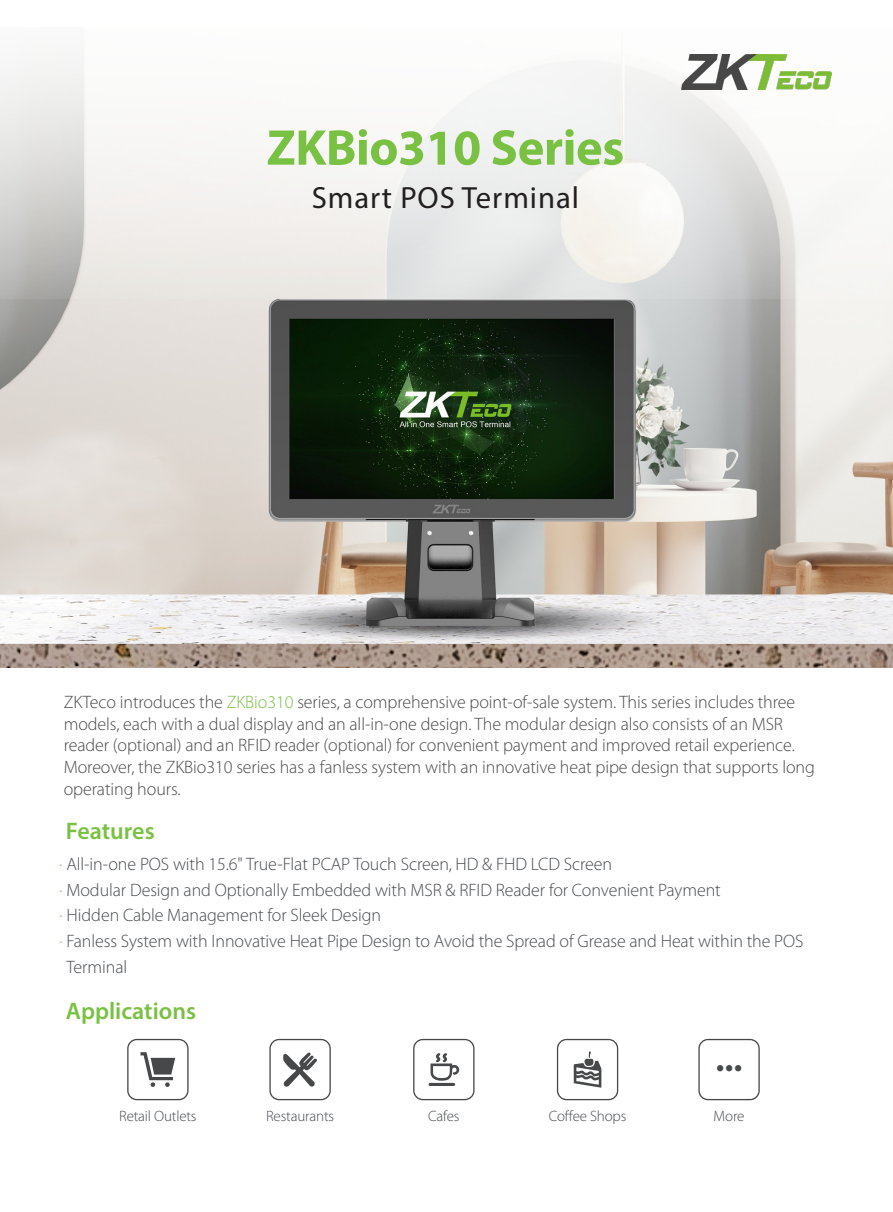
<style>
.page{position:relative;width:893px;height:1212px;background:#fff}
.page>*{position:absolute;margin:0;border:0;box-sizing:border-box;transform-origin:0 0}
.FB_introduction{font:700 50.55px "Myriad Pro";letter-spacing:-.01em;color:#79c142}
.t1{font:700 34.35px "Myriad Pro";color:#474a4e}
.FB_introduction-2{font:30.75px "Myriad Pro";letter-spacing:.03em;color:#231f20}
.FB_introduction-3{font:600 24px "Myriad Pro";color:#79c142}
.FB_introduction-4{font:300 18px/21.6px "Myriad Pro";letter-spacing:-.005em;color:#49494b}
.FB_introduction-5{font:300 18px/25.5px "Myriad Pro";letter-spacing:-.005em;color:#474a4e}
.SPEC_Copy{font:300 15px "Myriad Pro";letter-spacing:-.01em;color:#474a4e}
.s1{color:#79c142}
.s2{color:#49494b}
</style>
<div class="page">
<img style="left:0;top:298px;width:893px;height:370px">
<svg style="left:0;top:58px;width:893px;height:240px;fill:#f3f1f0"></svg>
<img style="left:681px;top:54px;width:150px;height:36px">
<svg style="left:127px;top:1039px;width:62px;height:61px"></svg>
<svg style="left:269px;top:1039px;width:62px;height:61px"></svg>
<svg style="left:413px;top:1039px;width:61px;height:61px"></svg>
<svg style="left:557px;top:1039px;width:61px;height:61px"></svg>
<svg style="left:698px;top:1039px;width:62px;height:61px"></svg>
<p class="FB_introduction" style="left:267px;top:115px;width:359px">ZKBio310 Series</p>
<p class="FB_introduction-2" style="left:312px;top:178px;width:269px">Smart POS Terminal</p>
<p class="FB_introduction-4" style="left:64px;top:691px;width:753px">ZKTeco introduces the <span class="s1">ZKBio310</span> series, a comprehensive point-of-sale system. This series includes three models, each with a dual display and an all-in-one design. The modular design also consists of an MSR reader (optional) and an RFID reader (optional) for convenient payment and improved retail experience.<br>Moreover, the ZKBio310 series has a fanless system with an innovative heat pipe design that supports long operating hours.</p>
<p class="FB_introduction-3" style="left:66px;top:816px;width:90px">Features</p>
<p class="FB_introduction-5" style="left:60px;top:851px;width:745px"><span class="s1">·</span> All-in-one POS with 15.6" True-Flat PCAP Touch Screen<span class="s2">,</span> HD &amp; FHD LCD Screen<br><span class="s1">·</span> Modular Design and Optionally Embedded with MSR &amp; RFID Reader for Convenient Payment<br><span class="s1">·</span> Hidden Cable Management for Sleek Design<br><span class="s1">·</span> Fanless System with Innovative Heat Pipe Design to Avoid the Spread of Grease and Heat within the POS</p>
<p class="FB_introduction-5" style="left:66px;top:954px;width:62px">Terminal</p>
<p class="FB_introduction-3" style="left:66px;top:996px;width:132px">Applications</p>
<p class="SPEC_Copy" style="left:119px;top:1107px;width:79px">Retail Outlets</p>
<p class="SPEC_Copy" style="left:266px;top:1107px;width:69px">Restaurants</p>
<p class="SPEC_Copy" style="left:428px;top:1107px;width:33px">Cafes</p>
<p class="SPEC_Copy" style="left:549px;top:1107px;width:79px">Coffee Shops</p>
<h2 class="t1" style="left:716px;top:1037px;width:28px">...</h2>
<p class="SPEC_Copy" style="left:714px;top:1107px;width:32px">More</p>
</div>
